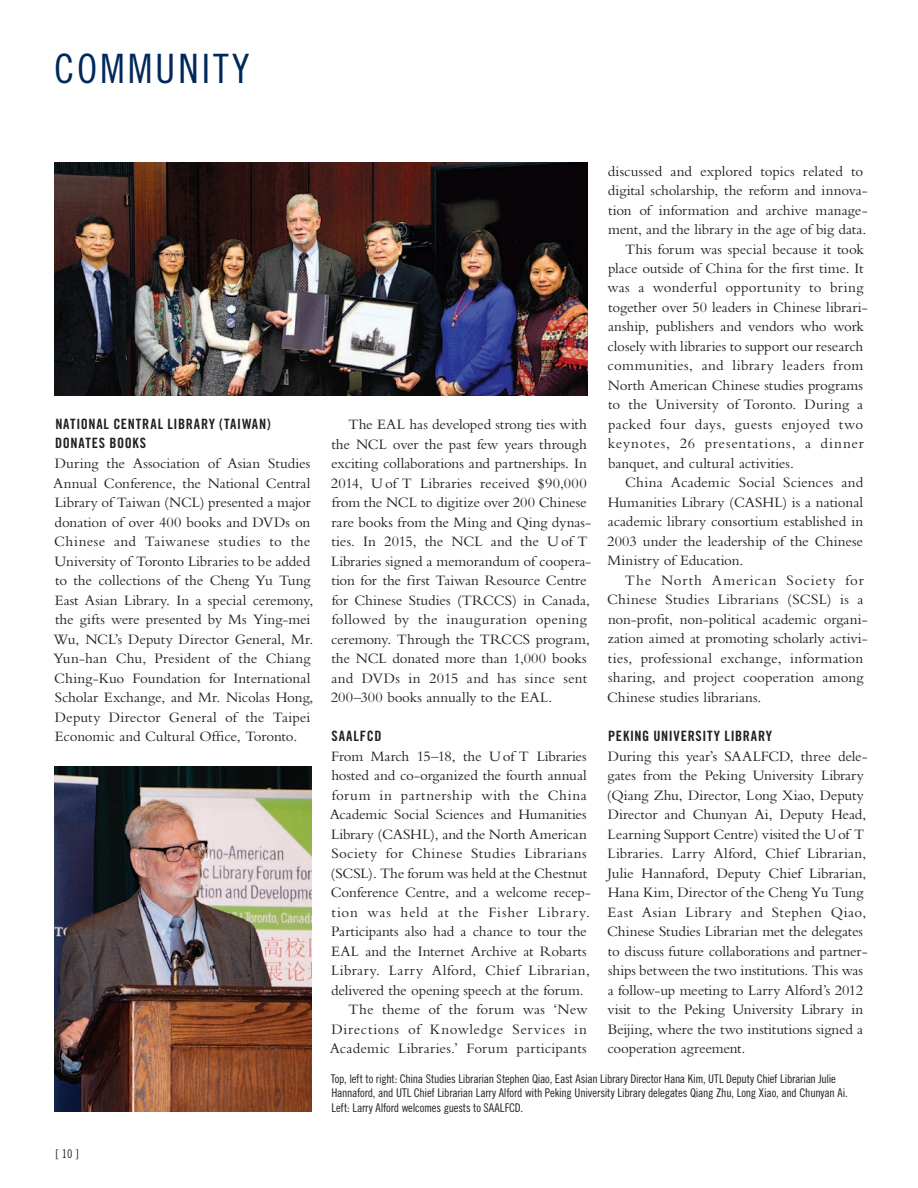
<style>
.page{position:relative;width:918px;height:1188px;background:#fff}
.page>*{position:absolute;margin:0;border:0;box-sizing:border-box;transform-origin:0 0}
.t1{font:40.5px "Trade Gothic LT Std Cn 18";letter-spacing:.07em;color:#00285b}
.t2{font:15px/19.5px "Bembo";color:#231f20}
.t3{font:15px "Bembo";letter-spacing:.025em;color:#231f20}
.t4{font:15px "Bembo";letter-spacing:.02em;color:#231f20}
.t5{font:15px "Bembo";letter-spacing:.05em;color:#231f20}
.t6{font:15px "Bembo";letter-spacing:.04em;color:#231f20}
.t7{font:15px "Bembo";letter-spacing:.035em;color:#231f20}
.t8{font:15px "Bembo";letter-spacing:.055em;color:#231f20}
.t9{font:14.25px/19.5px "Trade Gothic LT Std Bd Cn 20";letter-spacing:.05em;color:#231f20}
.t10{font:12px/14.4px "Trade Gothic LT Std Cn 18";letter-spacing:-.02em;color:#231f20}
</style>
<div class="page">
<img style="left:54px;top:766px;width:257px;height:345px">
<img style="left:54px;top:162px;width:534px;height:234px">
<h1 class="t1" style="left:54px;top:45px;width:197px">COMMUNITY</h1>
<p class="t9" style="left:55px;top:414px;width:217px">NATIONAL CENTRAL LIBRARY (TAIWAN)<br>DONATES BOOKS</p>
<p class="t2" style="left:53px;top:453px;width:262px">During the Association of Asian Studies Annual Conference, the National Central Library of Taiwan (NCL) presented a major donation of over 400 books and DVDs on Chinese and Taiwanese studies to the University of Toronto Libraries to be added to the collections of the Cheng Yu Tung East Asian Library. In a special ceremony, the gifts were presented by Ms Ying-mei Wu, NCL’s Deputy Director General, Mr.<br>Yun-han Chu, President of the Chiang Ching-Kuo Foundation for International Scholar Exchange, and Mr. Nicolas Hong, Deputy Director General of the Taipei Economic and Cultural Office, Toronto.</p>
<p class="t10" style="left:56px;top:1147px;width:25px">[ 10 ]</p>
<p class="t2" style="left:608px;top:161px;width:257px">discussed and explored topics related to</p>
<p class="t2" style="left:608px;top:180px;width:261px">digital scholarship, the reform and innova-</p>
<p class="t2" style="left:608px;top:200px;width:261px">tion of information and archive manage-</p>
<p class="t2" style="left:608px;top:219px;width:260px">ment, and the library in the age of big data.</p>
<p class="t2" style="left:625px;top:239px;width:240px">This forum was special because it took</p>
<p class="t2" style="left:608px;top:258px;width:257px">place outside of China for the first time. It</p>
<p class="t4" style="left:607px;top:279px;width:257px">was a wonderful opportunity to bring</p>
<p class="t2" style="left:608px;top:297px;width:261px">together over 50 leaders in Chinese librari-</p>
<p class="t2" style="left:608px;top:317px;width:258px">anship, publishers and vendors who work</p>
<p class="t2" style="left:608px;top:336px;width:257px">closely with libraries to support our research</p>
<p class="t3" style="left:608px;top:357px;width:257px">communities, and library leaders from</p>
<p class="t2" style="left:608px;top:375px;width:257px">North American Chinese studies programs</p>
<p class="t2" style="left:608px;top:395px;width:257px">to the University of Toronto. During a</p>
<p class="t3" style="left:608px;top:416px;width:257px">packed four days, guests enjoyed two</p>
<p class="t5" style="left:608px;top:435px;width:257px">keynotes, 26 presentations, a dinner</p>
<p class="t2" style="left:608px;top:453px;width:187px">banquet, and cultural activities.</p>
<p class="t2" style="left:625px;top:473px;width:240px">China Academic Social Sciences and</p>
<p class="t2" style="left:608px;top:492px;width:257px">Humanities Library (CASHL) is a national</p>
<p class="t2" style="left:608px;top:512px;width:257px">academic library consortium established in</p>
<p class="t2" style="left:607px;top:531px;width:257px">2003 under the leadership of the Chinese</p>
<p class="t2" style="left:607px;top:551px;width:138px">Ministry of Education.</p>
<p class="t8" style="left:625px;top:572px;width:240px">The North American Society for</p>
<p class="t4" style="left:607px;top:591px;width:258px">Chinese Studies Librarians (SCSL) is a</p>
<p class="t2" style="left:608px;top:609px;width:261px">non-profit, non-political academic organi-</p>
<p class="t2" style="left:608px;top:629px;width:261px">zation aimed at promoting scholarly activi-</p>
<p class="t2" style="left:608px;top:648px;width:257px">ties, professional exchange, information</p>
<p class="t2" style="left:608px;top:668px;width:257px">sharing, and project cooperation among</p>
<p class="t2" style="left:607px;top:687px;width:156px">Chinese studies librarians.</p>
<p class="t9" style="left:608px;top:726px;width:166px">PEKING UNIVERSITY LIBRARY</p>
<p class="t2" style="left:607px;top:746px;width:262px">During this year’s SAALFCD, three dele&shy;gates from the Peking University Library (Qiang Zhu, Director, Long Xiao, Deputy Director and Chunyan Ai, Deputy Head, Learning Support Centre) visited the Uof T Libraries. Larry Alford, Chief Librarian, Julie Hannaford, Deputy Chief Librarian, Hana Kim, Director of the Cheng Yu Tung East Asian Library and Stephen Qiao, Chinese Studies Librarian met the delegates to discuss future collaborations and partner&shy;ships between the two institutions. This was a follow-up meeting to Larry Alford’s 2012 visit to the Peking University Library in Beijing, where the two institutions signed a cooperation agreement.</p>
<p class="t10" style="left:331px;top:1071px;width:519px">Top, left to right: China Studies Librarian Stephen Qiao, East Asian Library Director Hana Kim, UTL Deputy Chief Librarian Julie<br>Hannaford, and UTL Chief Librarian Larry Alford with Peking University Library delegates Qiang Zhu, Long Xiao, and Chunyan Ai.<br>Left: Larry Alford welcomes guests to SAALFCD.</p>
<p class="t2" style="left:331px;top:414px;width:262px;text-indent:18px">The EAL has developed strong ties with the NCL over the past few years through exciting collaborations and partnerships. In 2014, Uof T Libraries received $90,000 from the NCL to digitize over 200 Chinese rare books from the Ming and Qing dynas&shy;ties. In 2015, the NCL and the Uof T Libraries signed a memorandum of coopera&shy;tion for the first Taiwan Resource Centre for Chinese Studies (TRCCS) in Canada, followed by the inauguration opening ceremony. Through the TRCCS program, the NCL donated more than 1,000 books and DVDs in 2015 and has since sent 200–300 books annually to the EAL.</p>
<p class="t9" style="left:332px;top:726px;width:50px">SAALFCD</p>
<p class="t2" style="left:331px;top:746px;width:257px">From March 15–18, the Uof T Libraries</p>
<p class="t2" style="left:331px;top:765px;width:257px">hosted and co-organized the fourth annual</p>
<p class="t6" style="left:332px;top:786px;width:257px">forum in partnership with the China</p>
<p class="t2" style="left:330px;top:804px;width:258px">Academic Social Sciences and Humanities</p>
<p class="t2" style="left:331px;top:824px;width:257px">Library (CASHL), and the North American</p>
<p class="t3" style="left:331px;top:845px;width:257px">Society for Chinese Studies Librarians</p>
<p class="t2" style="left:331px;top:863px;width:258px">(SCSL). The forum was held at the Chestnut</p>
<p class="t2" style="left:331px;top:882px;width:262px">Conference Centre, and a welcome recep-</p>
<p class="t5" style="left:332px;top:903px;width:260px">tion was held at the Fisher Library.</p>
<p class="t2" style="left:331px;top:921px;width:257px">Participants also had a chance to tour the</p>
<p class="t2" style="left:331px;top:941px;width:257px">EAL and the Internet Archive at Robarts</p>
<p class="t7" style="left:331px;top:962px;width:260px">Library. Larry Alford, Chief Librarian,</p>
<p class="t2" style="left:331px;top:980px;width:254px">delivered the opening speech at the forum.</p>
<p class="t2" style="left:349px;top:999px;width:240px">The theme of the forum was ‘New</p>
<p class="t6" style="left:331px;top:1020px;width:257px">Directions of Knowledge Services in</p>
<p class="t2" style="left:330px;top:1038px;width:258px">Academic Libraries.’ Forum participants</p>
</div>
